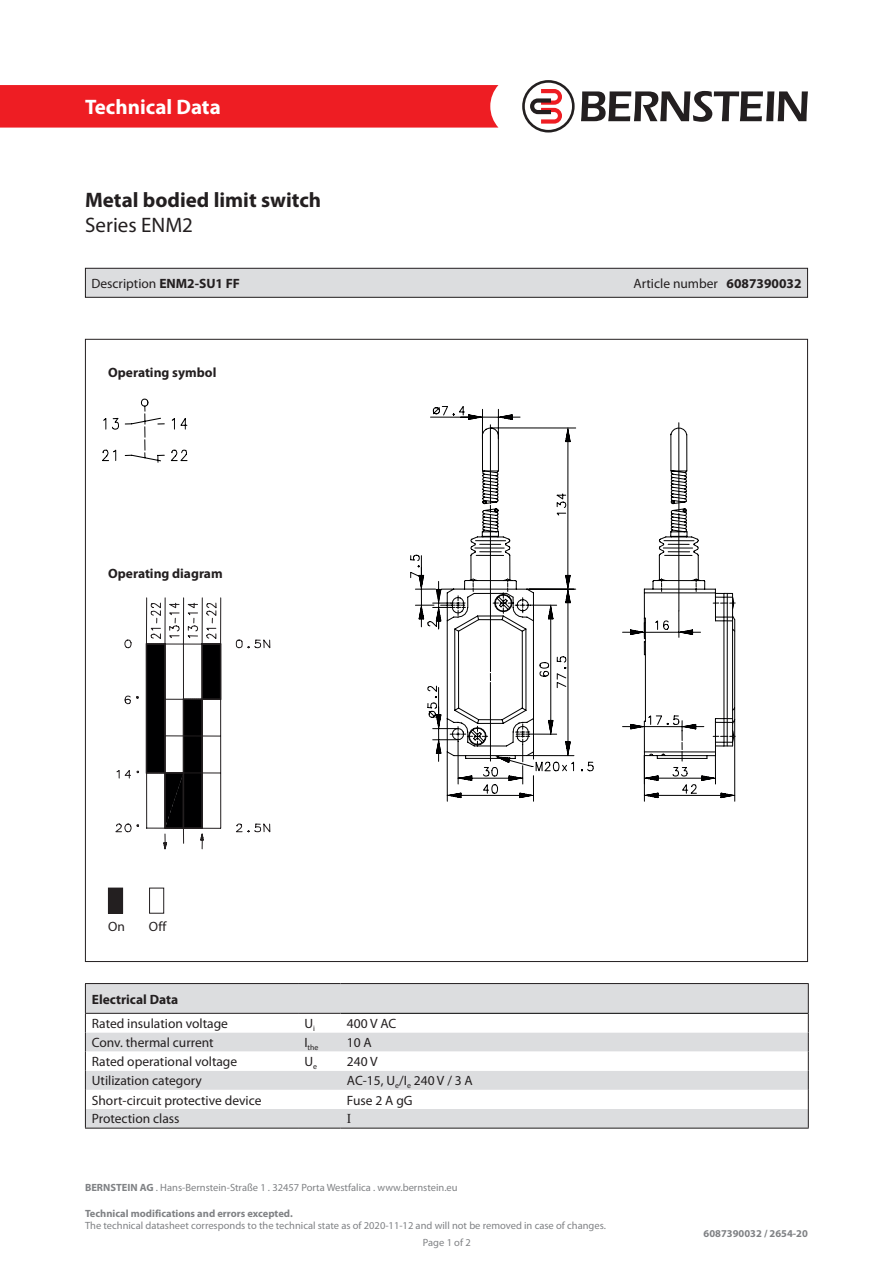
<style>
.page{position:relative;width:893px;height:1263px;background:#fff}
.page>*{position:absolute;margin:0;border:0;box-sizing:border-box;transform-origin:0 0}
.t1{font:700 21px "Myriad Pro";color:#231f20}
.t2{font:700 21px "Myriad Pro";color:#fff}
.t3{font:21px "Myriad Pro";color:#231f20}
.t4{font:13.5px "Myriad Pro";color:#231f20}
.t5{font:700 13.5px "Myriad Pro";color:#231f20}
.t6{font:13.5px "Times New Roman";color:#231f20}
.t7{font:10.5px/16.8px "Myriad Pro";color:#808285}
.t8{font:700 10.5px "Myriad Pro";color:#808285}
.t9{font:7.8px "Myriad Pro";color:#231f20}
.s1{font-weight:700}
</style>
<div class="page">
<div style="left:0;top:85px;width:498px;height:43px;background:#ee1d23"></div>
<svg style="left:581px;top:91px;width:227px;height:31px"></svg>
<svg style="left:522px;top:80px;width:53px;height:53px"></svg>
<svg style="left:430px;top:406px;width:306px;height:395px"></svg>
<svg style="left:457px;top:427px;width:242px;height:189px"></svg>
<svg style="left:410px;top:544px;width:166px;height:135px"></svg>
<svg style="left:116px;top:597px;width:154px;height:252px"></svg>
<div style="left:108px;top:888px;width:15px;height:25px;background:#231f20"></div>
<div style="left:149px;top:888px;width:15px;height:25px;border:1px solid #231f20"></div>
<svg style="left:102px;top:399px;width:85px;height:64px"></svg>
<hr style="left:85px;top:1128px;width:213px;height:1px;background:#231f20">
<hr style="left:298px;top:1128px;width:43px;height:1px;background:#231f20">
<hr style="left:341px;top:1128px;width:468px;height:1px;background:#231f20">
<hr style="left:85px;top:983px;width:213px;height:1px;background:#231f20">
<hr style="left:298px;top:983px;width:43px;height:1px;background:#231f20">
<hr style="left:341px;top:983px;width:468px;height:1px;background:#231f20">
<svg style="left:85px;top:984px;width:724px;height:144px"></svg>
<div style="left:85px;top:268px;width:722px;height:29px;background:#dcdddf"></div>
<div style="left:85px;top:268px;width:723px;height:30px;border:1px solid #231f20"></div>
<h1 class="t2" style="left:85px;top:93px;width:137px">Technical Data</h1>
<p class="t1" style="left:85px;top:186px;width:238px">Metal bodied limit switch</p>
<p class="t3" style="left:85px;top:212px;width:109px">Series ENM2</p>
<p class="t4" style="left:91px;top:275px;width:150px">Description <span class="s1">ENM2-SU1 FF</span></p>
<p class="t4" style="left:633px;top:275px;width:170px">Article number <span class="s1">6087390032</span></p>
<p class="t5" style="left:108px;top:363px;width:110px">Operating symbol</p>
<p class="t5" style="left:108px;top:564px;width:116px">Operating diagram</p>
<p class="t4" style="left:108px;top:918px;width:18px">On</p>
<p class="t4" style="left:149px;top:918px;width:19px">Off</p>
<p class="t5" style="left:92px;top:990px;width:88px">Electrical Data</p>
<p class="t4" style="left:92px;top:1015px;width:138px">Rated insulation voltage</p>
<p class="t4" style="left:304px;top:1015px;width:12px">U<sub>i</sub></p>
<p class="t4" style="left:347px;top:1015px;width:51px">400 V AC</p>
<p class="t4" style="left:92px;top:1034px;width:123px">Conv. thermal current</p>
<p class="t9" style="left:304px;top:1043px;width:16px"><sup>I</sup>the</p>
<p class="t4" style="left:347px;top:1034px;width:26px">10 A</p>
<p class="t4" style="left:92px;top:1053px;width:147px">Rated operational voltage</p>
<p class="t4" style="left:304px;top:1053px;width:14px">U<sub>e</sub></p>
<p class="t4" style="left:347px;top:1053px;width:32px">240 V</p>
<p class="t4" style="left:92px;top:1072px;width:112px">Utilization category</p>
<p class="t4" style="left:347px;top:1072px;width:127px">AC-15, U<sub>e</sub>/I<sub>e</sub> 240 V / 3 A</p>
<p class="t4" style="left:92px;top:1092px;width:171px">Short-circuit protective device</p>
<p class="t4" style="left:347px;top:1092px;width:67px">Fuse 2 A gG</p>
<p class="t4" style="left:92px;top:1110px;width:89px">Protection class</p>
<p class="t6" style="left:347px;top:1109px;width:6px">I</p>
<p class="t7" style="left:85px;top:1179px;width:374px"><span class="s1">BERNSTEIN AG</span> . Hans-Bernstein-Straße 1 . 32457 Porta Westfalica . www.bernstein.eu</p>
<p class="t8" style="left:85px;top:1206px;width:209px">Technical modifications and errors excepted.</p>
<p class="t7" style="left:423px;top:1217px;width:184px;text-indent:-338px">The technical datasheet corresponds to the technical state as of 2020-11-12 and will not be removed in case of changes.<br>Page 1 of 2</p>
<p class="t8" style="left:704px;top:1227px;width:106px">6087390032 / 2654-20</p>
</div>
